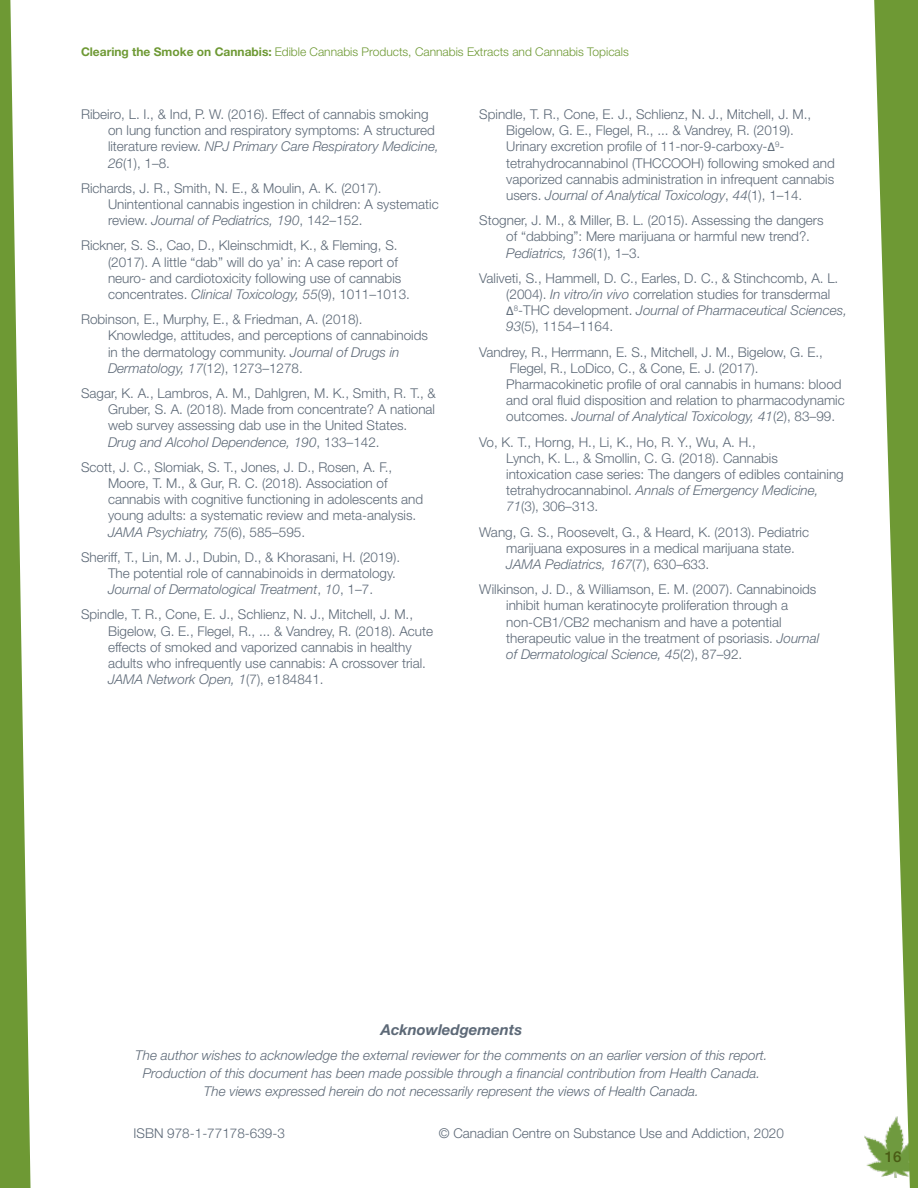
<style>
.page{position:relative;width:918px;height:1188px;background:#fff}
.page>*{position:absolute;margin:0;border:0;box-sizing:border-box;transform-origin:0 0}
.t1{font:italic 700 15px "Helvetica Neue LT Std";color:#5d6977}
.t2{font:500 15px "Helvetica Neue LT Std";color:#495b14}
.CCSA_References{font:300 13.5px/16.2px "Helvetica Neue LT Std";color:#5d6977}
.t3{font:italic 300 13.5px "Helvetica Neue LT Std";color:#5d6977}
.t4{font:300 12px "Helvetica Neue LT Std";color:#6e9934}
.s1{font-weight:700}
.s2{font-style:italic}
.s3{font-family:"Calibri";font-weight:400}
</style>
<div class="page">
<img style="left:864px;top:1135px;width:8px;height:34px">
<svg style="left:872px;top:0;width:46px;height:1188px;fill:#6e9934"></svg>
<svg style="left:0;top:0;width:31px;height:1188px"></svg>
<p class="t4" style="left:81px;top:44px;width:549px"><span class="s1">Clearing the Smoke on Cannabis:</span> Edible Cannabis Products, Cannabis Extracts and Cannabis Topicals</p>
<p class="CCSA_References" style="left:108px;top:106px;width:332px;text-indent:-27px">Ribeiro, L. I., &amp; Ind, P. W. (2016). Effect of cannabis smoking on lung function and respiratory symptoms: A structured literature review. <span class="s2">NPJ Primary Care Respiratory Medicine, 26</span>(1), 1–8.</p>
<p class="CCSA_References" style="left:108px;top:180px;width:332px;text-indent:-27px">Richards, J. R., Smith, N. E., &amp; Moulin, A. K. (2017).<br>Unintentional cannabis ingestion in children: A systematic review. <span class="s2">Journal of Pediatrics, 190</span>, 142–152.</p>
<p class="CCSA_References" style="left:108px;top:237px;width:303px;text-indent:-27px">Rickner, S. S., Cao, D., Kleinschmidt, K., &amp; Fleming, S. (2017). A little “dab” will do ya’ in: A case report of neuro- and cardiotoxicity following use of cannabis concentrates. <span class="s2">Clinical Toxicology, 55</span>(9), 1011–1013.</p>
<p class="CCSA_References" style="left:108px;top:311px;width:322px;text-indent:-27px">Robinson, E., Murphy, E., &amp; Friedman, A. (2018).<br>Knowledge, attitudes, and perceptions of cannabinoids in the dermatology community. <span class="s2">Journal of Drugs in Dermatology, 17</span>(12), 1273–1278.</p>
<p class="CCSA_References" style="left:108px;top:385px;width:329px;text-indent:-27px">Sagar, K. A., Lambros, A. M., Dahlgren, M. K., Smith, R. T., &amp; Gruber, S. A. (2018). Made from concentrate? A national web survey assessing dab use in the United States.<br><span class="s2">Drug and Alcohol Dependence, 190</span>, 133–142.</p>
<p class="CCSA_References" style="left:108px;top:459px;width:317px;text-indent:-27px">Scott, J. C., Slomiak, S. T., Jones, J. D., Rosen, A. F., Moore, T. M., &amp; Gur, R. C. (2018). Association of cannabis with cognitive functioning in adolescents and young adults: a systematic review and meta-analysis.<br><span class="s2">JAMA Psychiatry, 75</span>(6), 585–595.</p>
<p class="CCSA_References" style="left:108px;top:549px;width:294px;text-indent:-27px">Sheriff, T., Lin, M. J., Dubin, D., &amp; Khorasani, H. (2019).<br>The potential role of cannabinoids in dermatology.<br><span class="s2">Journal of Dermatological Treatment</span>, <span class="s2">10</span>, 1–7.</p>
<p class="CCSA_References" style="left:108px;top:606px;width:327px;text-indent:-27px">Spindle, T. R., Cone, E. J., Schlienz, N. J., Mitchell, J. M., Bigelow, G. E., Flegel, R., ... &amp; Vandrey, R. (2018). Acute effects of smoked and vaporized cannabis in healthy adults who infrequently use cannabis: A crossover trial.<br><span class="s2">JAMA Network Open, 1</span>(7), e184841.</p>
<p class="CCSA_References" style="left:506px;top:106px;width:330px;text-indent:-27px">Spindle, T. R., Cone, E. J., Schlienz, N. J., Mitchell, J. M., Bigelow, G. E., Flegel, R., ... &amp; Vandrey, R. (2019).<br>Urinary excretion profile of 11-nor-9-carboxy-<span class="s3">Δ</span><sup>9</sup>- tetrahydrocannabinol (THCCOOH) following smoked and vaporized cannabis administration in infrequent cannabis users. <span class="s2">Journal of Analytical Toxicology</span>, <span class="s2">44</span>(1), 1–14.</p>
<p class="CCSA_References" style="left:506px;top:212px;width:319px;text-indent:-27px">Stogner, J. M., &amp; Miller, B. L. (2015). Assessing the dangers of “dabbing”: Mere marijuana or harmful new trend?.<br><span class="s2">Pediatrics, 136</span>(1), 1–3.</p>
<p class="CCSA_References" style="left:506px;top:270px;width:342px;text-indent:-27px">Valiveti, S., Hammell, D. C., Earles, D. C., &amp; Stinchcomb, A. L. (2004). <span class="s2">In vitro/in vivo</span> correlation studies for transdermal <span class="s3">Δ</span><sup>8</sup>-THC development. <span class="s2">Journal of Pharmaceutical Sciences, 93</span>(5), 1154–1164.</p>
<p class="CCSA_References" style="left:506px;top:343px;width:340px;text-indent:-27px">Vandrey, R., Herrmann, E. S., Mitchell, J. M., Bigelow, G. E., Flegel, R., LoDico, C., &amp; Cone, E. J. (2017).<br>Pharmacokinetic profile of oral cannabis in humans: blood and oral fluid disposition and relation to pharmacodynamic outcomes. <span class="s2">Journal of Analytical Toxicology, 41</span>(2), 83–99.</p>
<p class="CCSA_References" style="left:506px;top:433px;width:339px;text-indent:-27px">Vo, K. T., Horng, H., Li, K., Ho, R. Y., Wu, A. H.,<br>Lynch, K. L., &amp; Smollin, C. G. (2018). Cannabis intoxication case series: The dangers of edibles containing tetrahydrocannabinol. <span class="s2">Annals of Emergency Medicine, 71</span>(3), 306–313.</p>
<p class="CCSA_References" style="left:506px;top:523px;width:304px;text-indent:-27px">Wang, G. S., Roosevelt, G., &amp; Heard, K. (2013). Pediatric marijuana exposures in a medical marijuana state.<br><span class="s2">JAMA Pediatrics, 167</span>(7), 630–633.</p>
<p class="CCSA_References" style="left:506px;top:581px;width:315px;text-indent:-27px">Wilkinson, J. D., &amp; Williamson, E. M. (2007). Cannabinoids inhibit human keratinocyte proliferation through a non-CB1/CB2 mechanism and have a potential therapeutic value in the treatment of psoriasis. <span class="s2">Journal of Dermatological Science, 45</span>(2), 87–92.</p>
<p class="t1" style="left:381px;top:1020px;width:143px">Acknowledgements</p>
<p class="t3" style="left:135px;top:1047px;width:634px">The author wishes to acknowledge the external reviewer for the comments on an earlier version of this report.</p>
<p class="t3" style="left:143px;top:1065px;width:619px">Production of this document has been made possible through a financial contribution from Health Canada.</p>
<p class="t3" style="left:204px;top:1083px;width:497px">The views expressed herein do not necessarily represent the views of Health Canada.</p>
<p class="CCSA_References" style="left:134px;top:1125px;width:153px">ISBN 978-1-77178-639-3</p>
<p class="CCSA_References" style="left:439px;top:1125px;width:347px">© Canadian Centre on Substance Use and Addiction, 2020</p>
<p class="t2" style="left:885px;top:1148px;width:18px">16</p>
</div>
